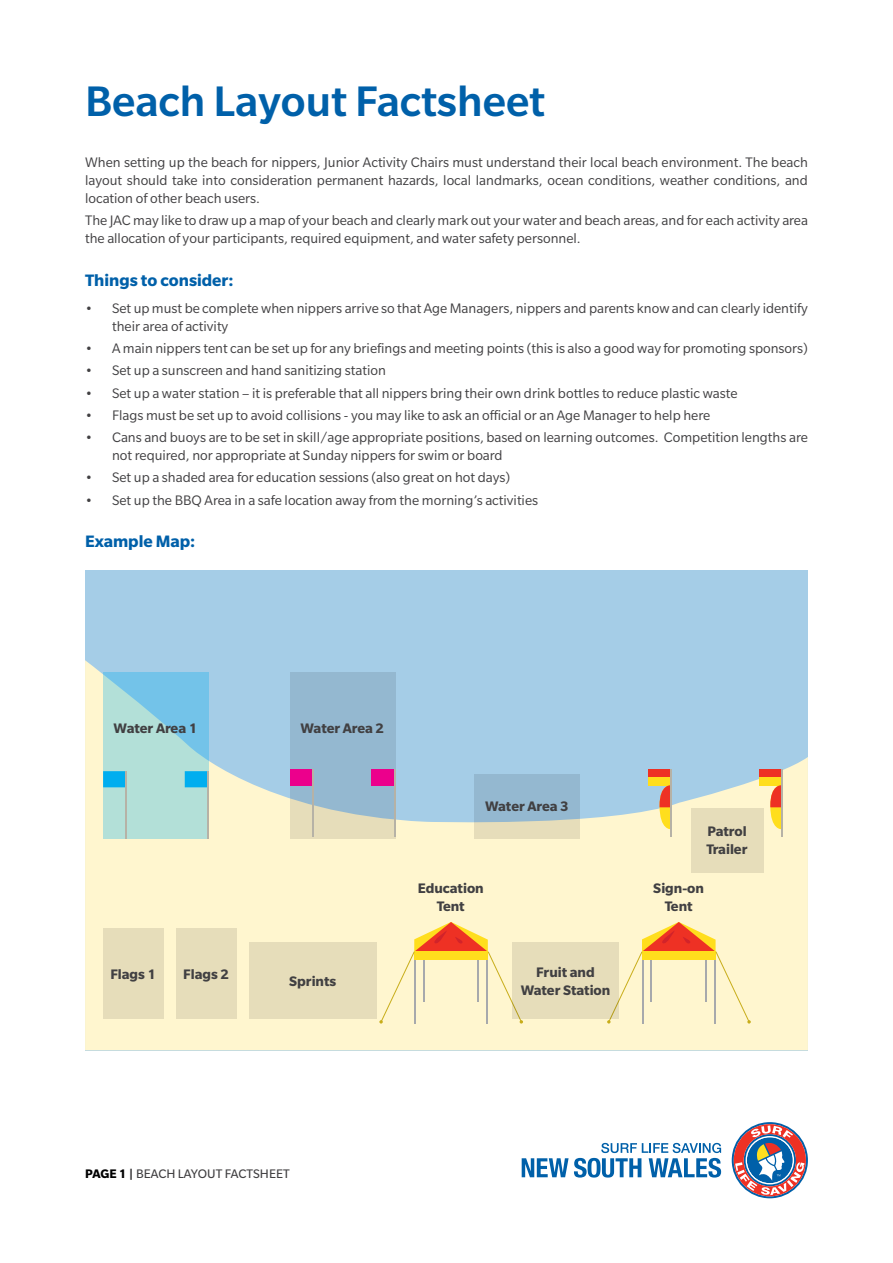
<style>
.page{position:relative;width:893px;height:1263px;background:#fff}
.page>*{position:absolute;margin:0;border:0;box-sizing:border-box;transform-origin:0 0}
.t1{font:500 46.5px "Slate Std";color:#0060a9}
.t2{font:700 18px "Slate Std";color:#0060a9}
.t3{font:15px/18px "Slate Std";color:#414042}
.t4{font:700 15px/18px "Slate Std";color:#414042;text-align:center}
.t5{font:13.5px "Slate Std";color:#414042}
.s1{font-weight:700;color:#000}
.s2{font-weight:700}
</style>
<div class="page">
<svg style="left:732px;top:1122px;width:76px;height:76px"></svg>
<svg style="left:522px;top:1143px;width:199px;height:34px"></svg>
<div style="left:85px;top:570px;width:723px;height:480px;background:#a5cde7"></div>
<svg style="left:85px;top:660px;width:723px;height:390px;fill:#fff6cf"></svg>
<div style="left:648px;top:769px;width:24px;height:8px;background:#ee3124"></div>
<div style="left:648px;top:777px;width:24px;height:8px;background:#ffde1d"></div>
<svg style="left:659px;top:785px;width:11px;height:45px"></svg>
<hr style="left:670px;top:769px;width:2px;height:67px;background:#b6b2a6">
<div style="left:759px;top:769px;width:24px;height:8px;background:#ee3124"></div>
<div style="left:759px;top:777px;width:24px;height:8px;background:#ffde1d"></div>
<svg style="left:770px;top:785px;width:11px;height:45px"></svg>
<hr style="left:781px;top:769px;width:2px;height:67px;background:#b6b2a6">
<svg style="left:103px;top:672px;width:105px;height:166px;fill:#b3e0d8"></svg>
<svg style="left:290px;top:672px;width:105px;height:166px;fill:#94b8d0"></svg>
<svg style="left:475px;top:774px;width:105px;height:64px;fill:#94b8d0"></svg>
<svg style="left:103px;top:771px;width:22px;height:16px"></svg>
<hr style="left:125px;top:771px;width:2px;height:67px;background:#b6b2a6">
<svg style="left:185px;top:771px;width:22px;height:16px"></svg>
<hr style="left:207px;top:771px;width:1px;height:67px;background:#b6b2a6">
<svg style="left:379px;top:922px;width:144px;height:101px"></svg>
<svg style="left:607px;top:922px;width:144px;height:101px"></svg>
<div style="left:372px;top:769px;width:23px;height:16px;background:#ec008c"></div>
<hr style="left:394px;top:769px;width:1px;height:67px;background:#b6b2a6">
<div style="left:691px;top:808px;width:72px;height:64px;background:#e6ddba"></div>
<div style="left:103px;top:929px;width:60px;height:90px;background:#e6ddba"></div>
<div style="left:176px;top:929px;width:60px;height:90px;background:#e6ddba"></div>
<div style="left:249px;top:942px;width:128px;height:77px;background:#e6ddba"></div>
<div style="left:512px;top:942px;width:107px;height:77px;background:#e6ddba"></div>
<div style="left:290px;top:769px;width:24px;height:16px;background:#ec008c"></div>
<hr style="left:312px;top:769px;width:2px;height:67px;background:#b6b2a6">
<h1 class="t1" style="left:85px;top:76px;width:462px">Beach Layout Factsheet</h1>
<p class="t3" style="left:85px;top:153px;width:724px;text-align:justify">When setting up the beach for nippers, Junior Activity Chairs must understand their local beach environment. The beach layout should take into consideration permanent hazards, local landmarks, ocean conditions, weather conditions, and location of other beach users.</p>
<p class="t3" style="left:85px;top:212px;width:724px">The JAC may like to draw up a map of your beach and clearly mark out your water and beach areas, and for each activity area the allocation of your participants, required equipment, and water safety personnel.</p>
<p class="t2" style="left:85px;top:271px;width:150px">Things to consider:</p>
<p class="t3" style="left:112px;top:299px;width:697px;text-indent:-27px">• Set up must be complete when nippers arrive so that Age Managers, nippers and parents know and can clearly identify their area of activity</p>
<p class="t3" style="left:85px;top:339px;width:724px">• A main nippers tent can be set up for any briefings and meeting points (this is also a good way for promoting sponsors)</p>
<p class="t3" style="left:85px;top:361px;width:302px">• Set up a sunscreen and hand sanitizing station</p>
<p class="t3" style="left:85px;top:384px;width:654px">• Set up a water station – it is preferable that all nippers bring their own drink bottles to reduce plastic waste</p>
<p class="t3" style="left:85px;top:406px;width:627px">• Flags must be set up to avoid collisions - you may like to ask an official or an Age Manager to help here</p>
<p class="t3" style="left:112px;top:428px;width:697px;text-indent:-27px">• Cans and buoys are to be set in skill/age appropriate positions, based on learning outcomes. Competition lengths are not required, nor appropriate at Sunday nippers for swim or board</p>
<p class="t3" style="left:85px;top:468px;width:427px">• Set up a shaded area for education sessions (also great on hot days)</p>
<p class="t3" style="left:85px;top:491px;width:455px">• Set up the BBQ Area in a safe location away from the morning’s activities</p>
<p class="t2" style="left:85px;top:532px;width:112px">Example Map:</p>
<p class="t4" style="left:114px;top:719px;width:85px">Water Area 1</p>
<p class="t4" style="left:301px;top:719px;width:85px">Water Area 2</p>
<p class="t4" style="left:485px;top:797px;width:85px">Water Area 3</p>
<p class="t4" style="left:706px;top:822px;width:42px;text-align:left">Patrol<br>Trailer</p>
<p class="t4" style="left:418px;top:879px;width:68px">Education<br>Tent</p>
<p class="t4" style="left:653px;top:879px;width:52px">Sign-on<br>Tent</p>
<p class="t4" style="left:110px;top:965px;width:47px">Flags 1</p>
<p class="t4" style="left:183px;top:965px;width:47px">Flags 2</p>
<p class="t4" style="left:289px;top:971px;width:49px">Sprints</p>
<p class="t4" style="left:521px;top:962px;width:91px">Fruit and<br>Water Station</p>
<p class="t5" style="left:85px;top:1167px;width:206px"><span class="s1">PAGE 1</span> <span class="s2">|</span> BEACH LAYOUT FACTSHEET</p>
</div>
